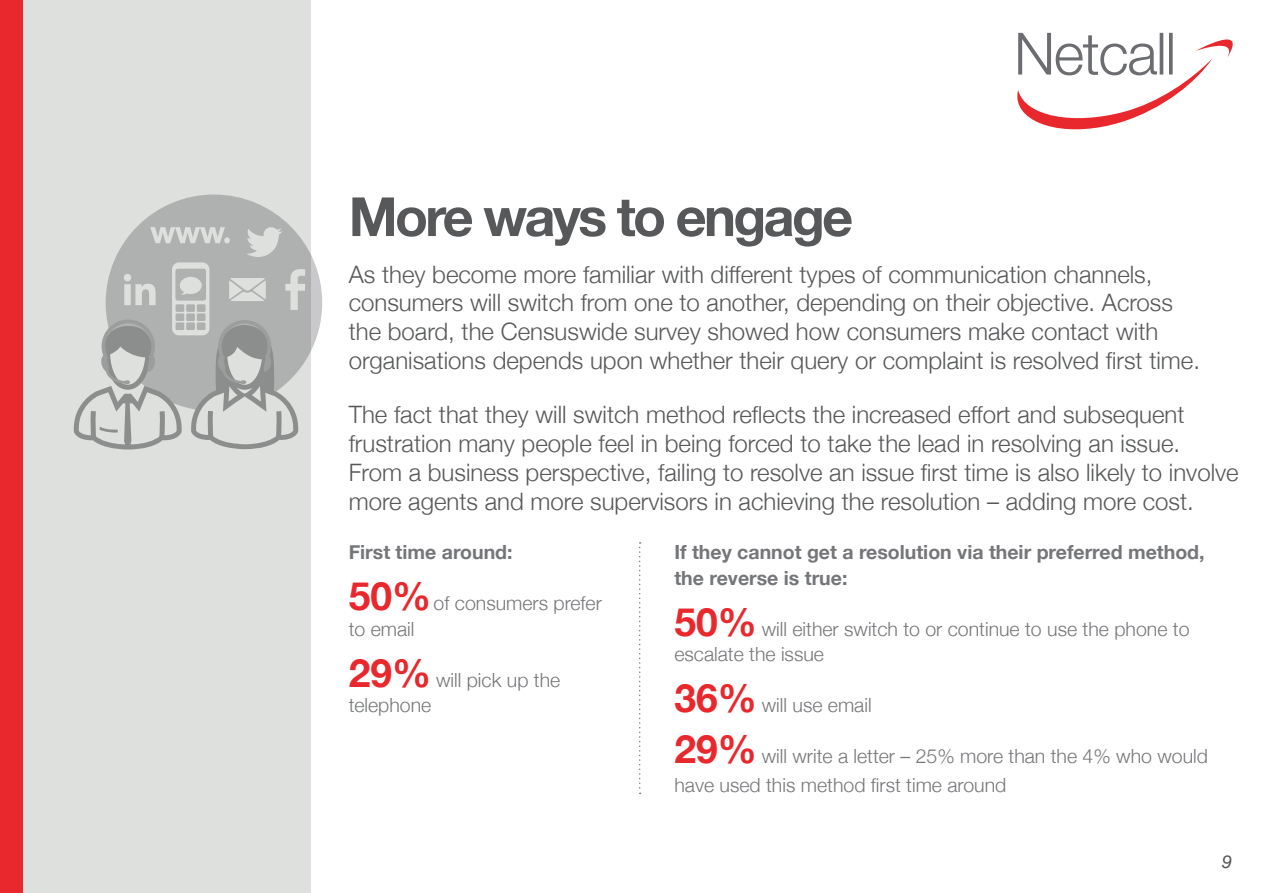
<style>
.page{position:relative;width:1263px;height:893px;background:#fff}
.page>*{position:absolute;margin:0;border:0;box-sizing:border-box;transform-origin:0 0}
.t1{font:700 54px "Helvetica Neue";letter-spacing:-.05em;color:#57585a}
.t2{font:300 24px/28.8px "Helvetica Neue";color:#57585a}
.t3{font:300 19.5px/25.5px "Helvetica Neue";color:#757679}
.t4{font:700 19.5px/25.5px "Helvetica Neue";color:#757679}
.t5{font:italic 18px "Helvetica Neue";color:#57585a}
.s1{font-weight:700;font-size:39px;color:#e9282d}
</style>
<div class="page">
<svg style="left:1017px;top:33px;width:216px;height:96px"></svg>
<div style="left:0;top:0;width:311px;height:893px;background:#dde0dc"></div>
<div style="left:0;top:0;width:23px;height:893px;background:#e9282d"></div>
<svg style="left:639px;top:542px;width:2px;height:252px"></svg>
<svg style="left:106px;top:195px;width:216px;height:214px;fill:#aeb1b0"></svg>
<svg style="left:150px;top:227px;width:80px;height:16px"></svg>
<svg style="left:285px;top:269px;width:20px;height:41px"></svg>
<svg style="left:124px;top:274px;width:32px;height:31px"></svg>
<svg style="left:229px;top:278px;width:37px;height:23px"></svg>
<svg style="left:246px;top:223px;width:36px;height:38px"></svg>
<div style="left:172px;top:262px;width:37px;height:73px;background:linear-gradient(to bottom,#dde0dc,#d6d9d6);border-radius:7px"></div>
<div style="left:175px;top:269px;width:31px;height:32px;background:#aeb1b0;border-radius:2px"></div>
<div style="left:176px;top:304px;width:8px;height:8px;background:#aeb1b0"></div>
<div style="left:186px;top:304px;width:9px;height:8px;background:#aeb1b0"></div>
<div style="left:197px;top:304px;width:8px;height:8px;background:#aeb1b0"></div>
<div style="left:176px;top:313px;width:8px;height:8px;background:#aeb1b0"></div>
<div style="left:186px;top:313px;width:9px;height:8px;background:#aeb1b0"></div>
<div style="left:197px;top:313px;width:8px;height:8px;background:#aeb1b0"></div>
<div style="left:186px;top:322px;width:9px;height:8px;background:#aeb1b0"></div>
<div style="left:180px;top:277px;width:22px;height:17px;background:#dde0dc;border-radius:50%"></div>
<svg style="left:181px;top:291px;width:6px;height:4px"></svg>
<svg style="left:73px;top:318px;width:110px;height:131px"></svg>
<svg style="left:190px;top:318px;width:110px;height:131px"></svg>
<h1 class="t1" style="left:349px;top:174px;width:506px">More ways to engage</h1>
<p class="t2" style="left:349px;top:258px;width:853px">As they become more familiar with different types of communication channels, consumers will switch from one to another, depending on their objective. Across the board, the Censuswide survey showed how consumers make contact with organisations depends upon whether their query or complaint is resolved first time.</p>
<p class="t2" style="left:349px;top:399px;width:891px">The fact that they will switch method reflects the increased effort and subsequent frustration many people feel in being forced to take the lead in resolving an issue.<br>From a business perspective, failing to resolve an issue first time is also likely to involve more agents and more supervisors in achieving the resolution – adding more cost.</p>
<p class="t4" style="left:349px;top:540px;width:165px">First time around:</p>
<p class="t3" style="left:349px;top:589px;width:255px"><span class="s1">50%</span> of consumers prefer to email</p>
<p class="t3" style="left:349px;top:666px;width:213px"><span class="s1">29%</span> will pick up the telephone</p>
<p class="t4" style="left:674px;top:540px;width:532px">If they cannot get a resolution via their preferred method, the reverse is true:</p>
<p class="t3" style="left:674px;top:615px;width:517px"><span class="s1">50%</span> will either switch to or continue to use the phone to escalate the issue</p>
<p class="t3" style="left:674px;top:691px;width:199px"><span class="s1">36%</span> will use email</p>
<p class="t3" style="left:674px;top:741px;width:535px;line-height:28.8px"><span class="s1">29%</span> will write a letter – 25% more than the 4% who would have used this method first time around</p>
<p class="t5" style="left:1222px;top:848px;width:12px">9</p>
</div>
